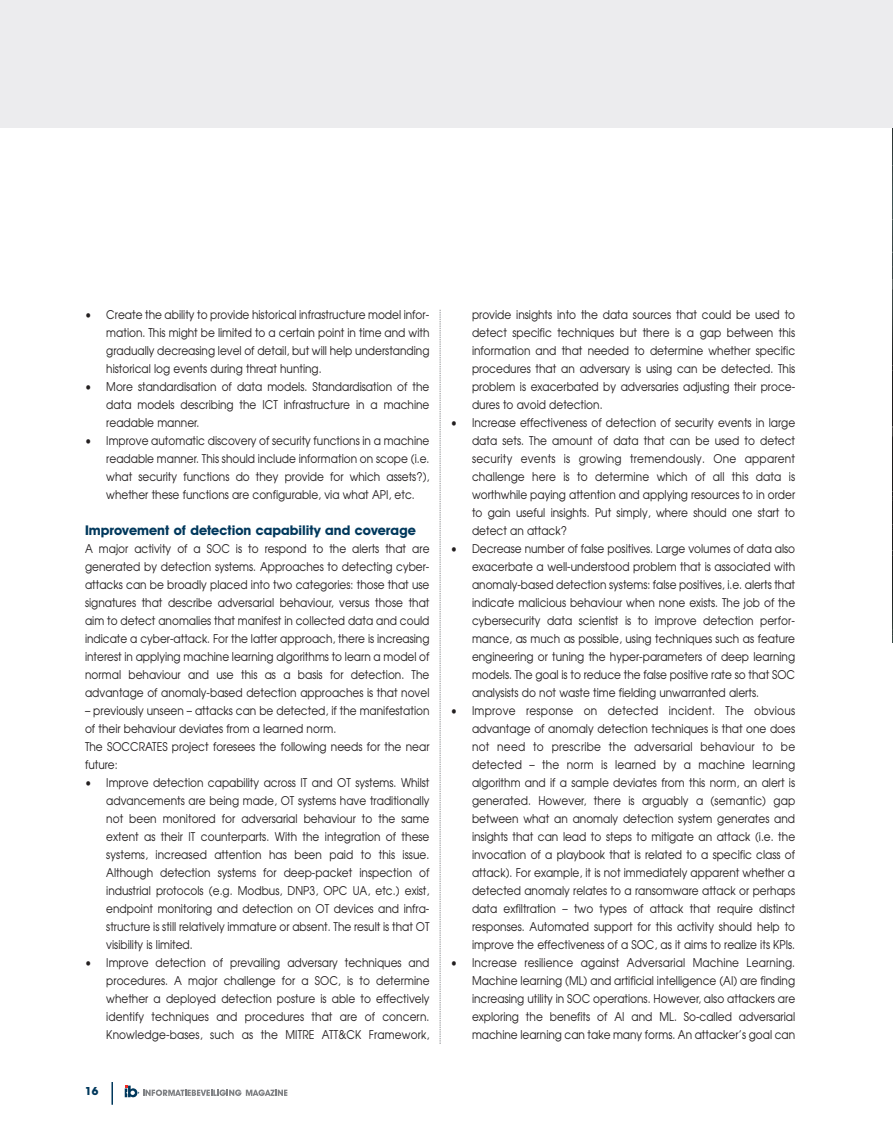
<style>
.page{position:relative;width:893px;height:1127px;background:#fff}
.page>*{position:absolute;margin:0;border:0;box-sizing:border-box;transform-origin:0 0}
.t1{font:700 13.5px "Avant Garde IT Cby BT";color:#00385c}
.t2{font:12px/18px "Avant Garde";color:#231f20;text-align:justify;scale:.88 1}
.t3{font:700 10.8px "Avant Garde";color:#00385c}
</style>
<div class="page">
<svg style="left:892px;top:269px;width:1px;height:168px"></svg>
<img style="left:892px;top:252px;width:1px;height:17px">
<img style="left:892px;top:128px;width:1px;height:32px">
<img style="left:892px;top:160px;width:1px;height:19px">
<img style="left:892px;top:179px;width:1px;height:73px">
<hr style="left:892px;top:437px;width:1px;height:205px;background:#231f20;opacity:.5">
<div style="left:0;top:0;width:893px;height:128px;background:#ececee"></div>
<svg style="left:125px;top:1085px;width:162px;height:12px"></svg>
<hr style="left:111px;top:1082px;width:2px;height:23px;background:#00385c">
<svg style="left:440px;top:310px;width:1px;height:734px"></svg>
<p class="t2" style="left:106px;top:307px;width:369px;text-indent:-21px">• Create the ability to provide historical infrastructure model infor&shy;mation. This might be limited to a certain point in time and with gradually decreasing level of detail, but will help understanding historical log events during threat hunting.</p>
<p class="t2" style="left:106px;top:379px;width:369px;text-indent:-21px">• More standardisation of data models. Standardisation of the data models describing the ICT infrastructure in a machine readable manner.</p>
<p class="t2" style="left:106px;top:433px;width:369px;text-indent:-21px">• Improve automatic discovery of security functions in a machine readable manner. This should include information on scope (i.e. what security functions do they provide for which assets?), whether these functions are configurable, via what API, etc.</p>
<p class="t1" style="left:85px;top:525px;width:333px">Improvement of detection capability and coverage</p>
<p class="t2" style="left:85px;top:541px;width:393px">A major activity of a SOC is to respond to the alerts that are generated by detection systems. Approaches to detecting cyber&shy;attacks can be broadly placed into two categories: those that use signatures that describe adversarial behaviour, versus those that aim to detect anomalies that manifest in collected data and could indicate a cyber-attack. For the latter approach, there is increasing interest in applying machine learning algorithms to learn a model of normal behaviour and use this as a basis for detection. The advantage of anomaly-based detection approaches is that novel</p>
<p class="t2" style="left:85px;top:703px;width:393px">– previously unseen – attacks can be detected, if the manifestation of their behaviour deviates from a learned norm.</p>
<p class="t2" style="left:85px;top:739px;width:393px">The SOCCRATES project foresees the following needs for the near future:</p>
<p class="t2" style="left:106px;top:775px;width:369px;text-indent:-21px">• Improve detection capability across IT and OT systems. Whilst advancements are being made, OT systems have traditionally not been monitored for adversarial behaviour to the same extent as their IT counterparts. With the integration of these systems, increased attention has been paid to this issue.<br>Although detection systems for deep-packet inspection of industrial protocols (e.g. Modbus, DNP3, OPC UA, etc.) exist, endpoint monitoring and detection on OT devices and infra&shy;structure is still relatively immature or absent. The result is that OT visibility is limited.</p>
<p class="t2" style="left:106px;top:955px;width:369px;text-indent:-21px">• Improve detection of prevailing adversary techniques and procedures. A major challenge for a SOC, is to determine whether a deployed detection posture is able to effectively identify techniques and procedures that are of concern.<br>Knowledge-bases, such as the MITRE ATT&amp;CK Framework,</p>
<p class="t3" style="left:85px;top:1087px;width:15px">16</p>
<p class="t2" style="left:472px;top:307px;width:369px">provide insights into the data sources that could be used to detect specific techniques but there is a gap between this information and that needed to determine whether specific procedures that an adversary is using can be detected. This problem is exacerbated by adversaries adjusting their proce&shy;dures to avoid detection.</p>
<p class="t2" style="left:472px;top:415px;width:369px;text-indent:-21px">• Increase effectiveness of detection of security events in large data sets. The amount of data that can be used to detect security events is growing tremendously. One apparent challenge here is to determine which of all this data is worthwhile paying attention and applying resources to in order to gain useful insights. Put simply, where should one start to detect an attack?</p>
<p class="t2" style="left:472px;top:541px;width:369px;text-indent:-21px">• Decrease number of false positives. Large volumes of data also exacerbate a well-understood problem that is associated with anomaly-based detection systems: false positives, i.e. alerts that indicate malicious behaviour when none exists. The job of the cybersecurity data scientist is to improve detection perfor&shy;mance, as much as possible, using techniques such as feature engineering or tuning the hyper-parameters of deep learning models. The goal is to reduce the false positive rate so that SOC analysists do not waste time fielding unwarranted alerts.</p>
<p class="t2" style="left:472px;top:703px;width:369px;text-indent:-21px">• Improve response on detected incident. The obvious advantage of anomaly detection techniques is that one does not need to prescribe the adversarial behaviour to be detected – the norm is learned by a machine learning algorithm and if a sample deviates from this norm, an alert is generated. However, there is arguably a (semantic) gap between what an anomaly detection system generates and insights that can lead to steps to mitigate an attack (i.e. the invocation of a playbook that is related to a specific class of attack). For example, it is not immediately apparent whether a detected anomaly relates to a ransomware attack or perhaps data exfiltration – two types of attack that require distinct responses. Automated support for this activity should help to improve the effectiveness of a SOC, as it aims to realize its KPIs.</p>
<p class="t2" style="left:472px;top:955px;width:369px;text-indent:-21px">• Increase resilience against Adversarial Machine Learning.<br>Machine learning (ML) and artificial intelligence (AI) are finding increasing utility in SOC operations. However, also attackers are exploring the benefits of AI and ML. So-called adversarial machine learning can take many forms. An attacker’s goal can</p>
</div>
